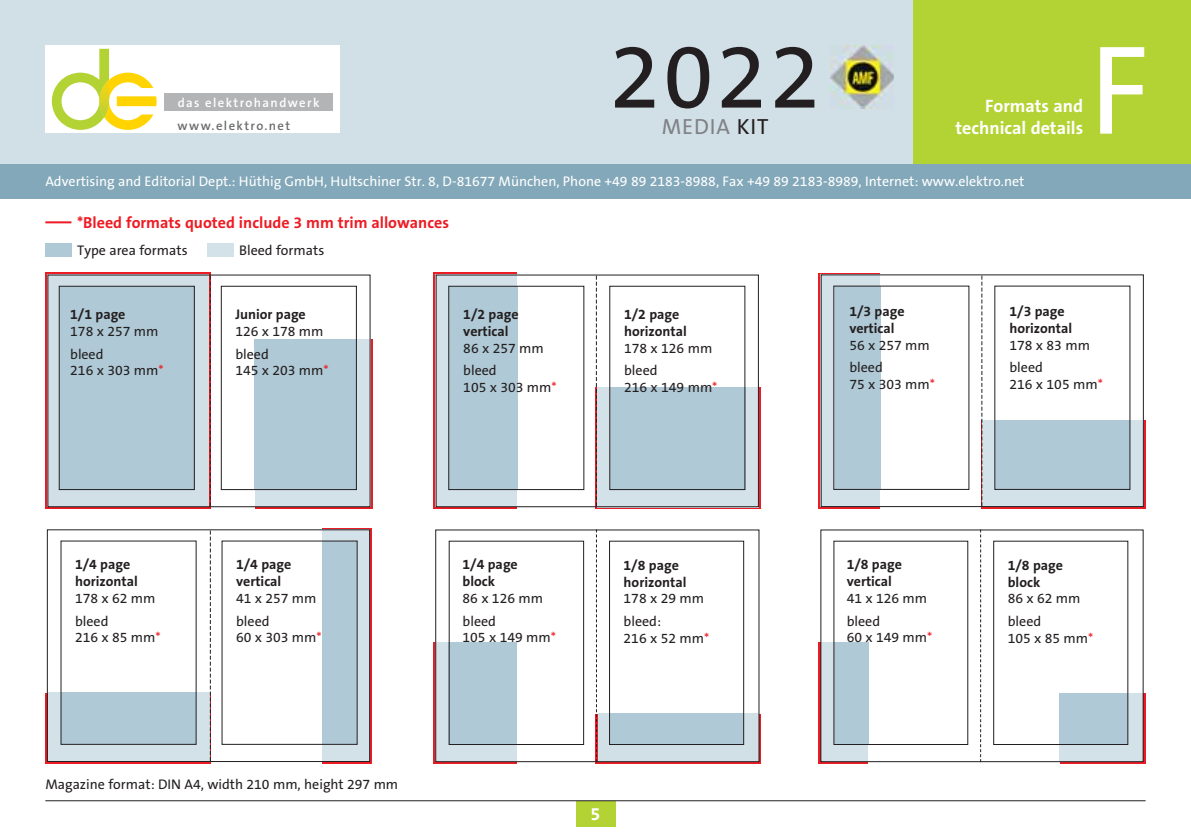
<style>
.page{position:relative;width:1191px;height:840px;background:#fff}
.page>*{position:absolute;margin:0;border:0;box-sizing:border-box;transform-origin:0 0}
.t1{font:128px "The Sans Os F";color:#fff}
.t2{font:92px "The Sans Os F";color:#231f20}
.t3{font:22px "The Sans Os F";letter-spacing:.04em;color:#808285}
.t4{font:700 18px "The Sans Os F";color:#fff}
.t5{font:700 16px "The Sans Os F";color:#ed1c24}
.t6{font:14px/22.4px "The Sans Os F";color:#231f20}
.t7{font:700 14px/16.8px "The Sans Os F";color:#231f20}
.t8{font:14px "The Sans Os F";color:#fff}
.t9{font:600 12.8px "The Sans Os F";letter-spacing:.11em;color:#fff}
.t10{font:600 12.8px "The Sans Os F";letter-spacing:.11em;color:#6d6e70}
.s1{color:#231f20}
.s2{color:#ed1c24}
</style>
<div class="page">
<div style="left:0;top:0;width:1191px;height:164px;background:#d1dfe7"></div>
<div style="left:913px;top:0;width:278px;height:198px;background:#b3d334"></div>
<div style="left:575px;top:800px;width:40px;height:25px;background:#b3d334"></div>
<hr style="left:45px;top:799px;width:1100px;height:1px;background:#231f20">
<div style="left:0;top:164px;width:1191px;height:34px;background:#83a8ba"></div>
<div style="left:45px;top:45px;width:295px;height:88px;background:#fff"></div>
<div style="left:164px;top:93px;width:169px;height:17px;background:#b2b4b6"></div>
<svg style="left:52px;top:49px;width:105px;height:81px"></svg>
<svg style="left:1059px;top:693px;width:86px;height:70px"></svg>
<svg style="left:819px;top:642px;width:49px;height:121px"></svg>
<div style="left:433px;top:642px;width:84px;height:121px;background:#ed1c24"></div>
<div style="left:595px;top:713px;width:165px;height:50px;background:#c91c23"></div>
<svg style="left:435px;top:529px;width:325px;height:233px"></svg>
<svg style="left:820px;top:529px;width:324px;height:233px"></svg>
<div style="left:45px;top:272px;width:166px;height:236px;background:#ed1c24"></div>
<svg style="left:47px;top:274px;width:324px;height:233px"></svg>
<div style="left:433px;top:273px;width:84px;height:235px;background:#ed1c24"></div>
<div style="left:435px;top:274px;width:82px;height:233px;background:#d3e1e9"></div>
<div style="left:597px;top:387px;width:162px;height:120px;background:#d3e1e9"></div>
<svg style="left:448px;top:285px;width:298px;height:205px"></svg>
<div style="left:435px;top:274px;width:324px;height:233px;border:1px solid #231f20"></div>
<svg style="left:596px;top:275px;width:1px;height:231px"></svg>
<div style="left:322px;top:527px;width:50px;height:236px;background:#d41c23"></div>
<div style="left:45px;top:692px;width:166px;height:71px;background:#ed1c24"></div>
<svg style="left:46px;top:528px;width:324px;height:234px"></svg>
<svg style="left:210px;top:530px;width:1px;height:230px"></svg>
<div style="left:818px;top:273px;width:62px;height:235px;background:#ed1c24"></div>
<svg style="left:820px;top:274px;width:324px;height:233px"></svg>
<svg style="left:981px;top:275px;width:1px;height:231px"></svg>
<hr style="left:45px;top:221px;width:26px;height:2px;background:#ed1c24">
<div style="left:45px;top:243px;width:26px;height:13px;background:#b0c9d6"></div>
<div style="left:207px;top:243px;width:26px;height:13px;background:#d3e1e9"></div>
<img style="left:831px;top:45px;width:62px;height:63px">
<h2 class="t2" style="left:609px;top:31px;width:212px">2022</h2>
<h3 class="t3" style="left:662px;top:115px;width:108px">MEDIA <span class="s1">KIT</span></h3>
<p class="t9" style="left:178px;top:96px;width:143px">das elektrohandwerk</p>
<p class="t10" style="left:178px;top:119px;width:114px">www.elektro.net</p>
<p class="t4" style="left:955px;top:119px;width:129px">technical details</p>
<p class="t4" style="left:985px;top:97px;width:100px">Formats and</p>
<p class="t8" style="left:45px;top:174px;width:980px">Advertising and Editorial Dept.: Hüthig GmbH, Hultschiner Str. 8, D-81677 München, Phone +49 89 2183-8988, Fax +49 89 2183-8989, Internet: www.elektro.net</p>
<p class="t5" style="left:77px;top:214px;width:373px">*Bleed formats quoted include 3 mm trim allowances</p>
<p class="t6" style="left:77px;top:240px;width:112px">Type area formats</p>
<p class="t6" style="left:239px;top:240px;width:87px">Bleed formats</p>
<h1 class="t1" style="left:1089px;top:27px;width:62px">F</h1>
<p class="t7" style="left:70px;top:306px;width:57px">1/1 page</p>
<p class="t6" style="left:70px;top:320px;width:90px">178 x 257 mm bleed</p>
<p class="t6" style="left:70px;top:360px;width:95px">216 x 303 mm<span class="s2">*</span></p>
<p class="t7" style="left:235px;top:306px;width:72px">Junior page</p>
<p class="t6" style="left:235px;top:320px;width:90px">126 x 178 mm bleed</p>
<p class="t6" style="left:235px;top:360px;width:95px">145 x 203 mm<span class="s2">*</span></p>
<p class="t7" style="left:463px;top:306px;width:57px">1/2 page vertical</p>
<p class="t6" style="left:463px;top:337px;width:82px">86 x 257 mm bleed</p>
<p class="t6" style="left:463px;top:376px;width:95px">105 x 303 mm<span class="s2">*</span></p>
<p class="t7" style="left:624px;top:306px;width:64px">1/2 page horizontal</p>
<p class="t6" style="left:624px;top:337px;width:90px">178 x 126 mm bleed</p>
<p class="t6" style="left:624px;top:376px;width:95px">216 x 149 mm<span class="s2">*</span></p>
<p class="t7" style="left:75px;top:556px;width:64px">1/4 page horizontal</p>
<p class="t6" style="left:75px;top:587px;width:82px">178 x 62 mm bleed</p>
<p class="t6" style="left:75px;top:626px;width:87px">216 x 85 mm<span class="s2">*</span></p>
<p class="t7" style="left:236px;top:556px;width:57px">1/4 page vertical</p>
<p class="t6" style="left:236px;top:587px;width:82px">41 x 257 mm bleed</p>
<p class="t6" style="left:236px;top:626px;width:87px">60 x 303 mm<span class="s2">*</span></p>
<p class="t6" style="left:45px;top:773px;width:354px">Magazine format: DIN A4, width 210 mm, height 297 mm</p>
<p class="t7" style="left:462px;top:556px;width:57px">1/4 page block</p>
<p class="t6" style="left:462px;top:587px;width:82px">86 x 126 mm bleed</p>
<p class="t6" style="left:462px;top:626px;width:95px">105 x 149 mm<span class="s2">*</span></p>
<p class="t7" style="left:623px;top:557px;width:64px">1/8 page horizontal</p>
<p class="t6" style="left:623px;top:587px;width:82px">178 x 29 mm bleed:</p>
<p class="t6" style="left:623px;top:627px;width:87px">216 x 52 mm<span class="s2">*</span></p>
<p class="t4" style="left:590px;top:804px;width:11px">5</p>
<p class="t7" style="left:849px;top:303px;width:57px">1/3 page vertical</p>
<p class="t6" style="left:849px;top:334px;width:82px">56 x 257 mm bleed</p>
<p class="t6" style="left:849px;top:373px;width:87px">75 x 303 mm<span class="s2">*</span></p>
<p class="t7" style="left:846px;top:556px;width:57px">1/8 page vertical</p>
<p class="t6" style="left:846px;top:587px;width:82px">41 x 126 mm bleed</p>
<p class="t6" style="left:846px;top:626px;width:87px">60 x 149 mm<span class="s2">*</span></p>
<p class="t7" style="left:1009px;top:303px;width:64px">1/3 page horizontal</p>
<p class="t6" style="left:1009px;top:334px;width:82px">178 x 83 mm bleed</p>
<p class="t6" style="left:1009px;top:373px;width:95px">216 x 105 mm<span class="s2">*</span></p>
<p class="t7" style="left:1007px;top:557px;width:57px">1/8 page block</p>
<p class="t6" style="left:1007px;top:587px;width:74px">86 x 62 mm bleed</p>
<p class="t6" style="left:1007px;top:627px;width:87px">105 x 85 mm<span class="s2">*</span></p>
</div>
